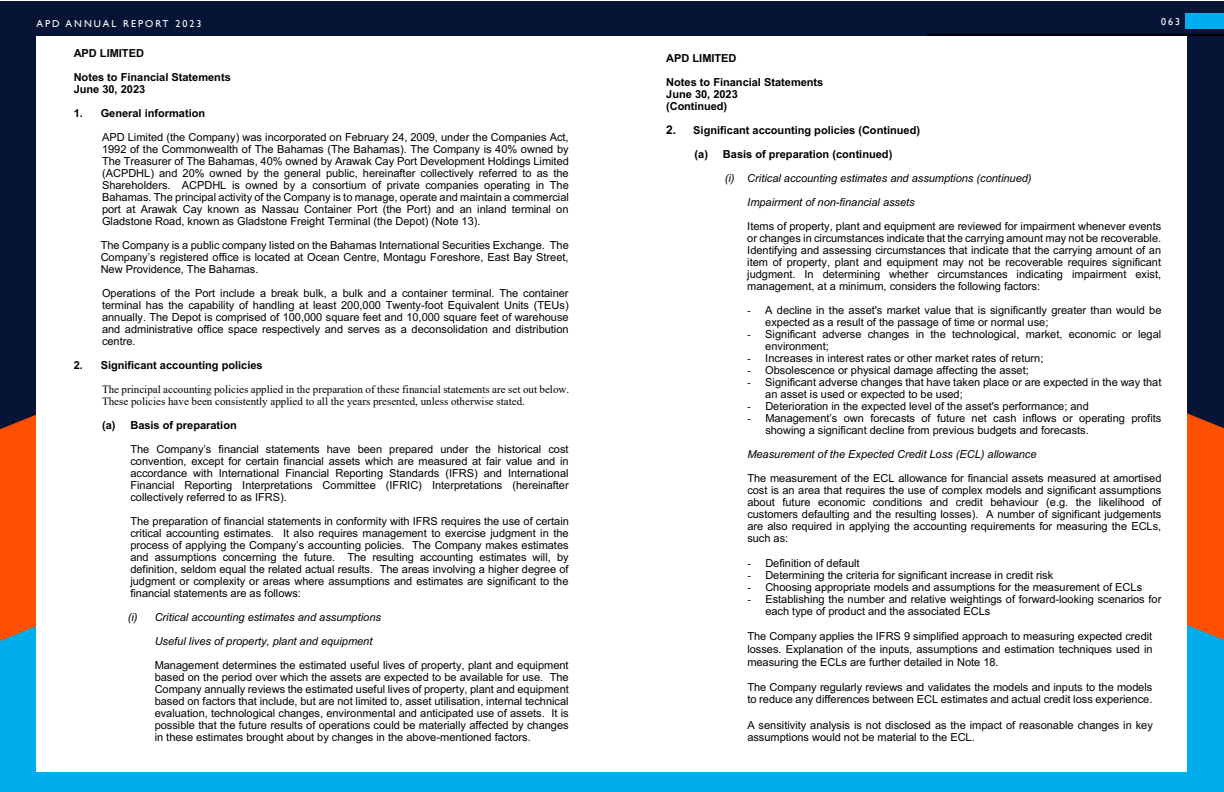
<style>
.page{position:relative;width:1224px;height:792px;background:#fff}
.page>*{position:absolute;margin:0;border:0;box-sizing:border-box;transform-origin:0 0}
.t1{font:11px/12px "Arial";color:#000;text-align:justify}
.t2{font:700 11px/24px "Arial";color:#000}
.t3{font:italic 11px/24px "Arial";color:#000}
.t4{font:11px/12px "Times New Roman";color:#000}
.t5{font:10px "Gill Sans";letter-spacing:.2em;color:#fff}
.s1{font-size:12px}
.s2{font-family:"Times New Roman"}
</style>
<div class="page">
<div style="left:0;top:1px;width:1224px;height:791px;background:#061536"></div>
<div style="left:0;top:509px;width:1224px;height:283px;background:#00aded"></div>
<svg style="left:0;top:414px;width:36px;height:227px;fill:#ff4f00"></svg>
<svg style="left:1188px;top:413px;width:36px;height:227px;fill:#ff4f00"></svg>
<div style="left:927px;top:34px;width:297px;height:2px;border:1px solid #000"></div>
<div style="left:36px;top:36px;width:1152px;height:736px;background:#fff"></div>
<div style="left:1186px;top:14px;width:38px;height:15px;background:#00aeef"></div>
<p class="t5" style="left:36px;top:18px;width:166px">APD ANNUAL REPORT 2023</p>
<p class="t5" style="left:1161px;top:16px;width:20px">063</p>
<p class="t2" style="left:74px;top:42px;width:159px">APD LIMITED<br>Notes to Financial Statements</p>
<p class="t2" style="left:74px;top:78px;width:73px">June 30, 2023</p>
<p class="t2" style="left:74px;top:102px;width:133px">1. General information</p>
<p class="t1" style="left:102px;top:131px;width:468px">APD Limited (the Company) was incorporated on February 24, 2009, under the Companies Act, 1992 of the Commonwealth of The Bahamas (The Bahamas). The Company is 40% owned by The Treasurer of The Bahamas, 40% owned by Arawak Cay Port Development Holdings Limited (ACPDHL) and 20% owned by the general public, hereinafter collectively referred to as the Shareholders. ACPDHL is owned by a consortium of private companies operating in The Bahamas. The principal activity of the Company is to manage, operate and maintain a commercial port at Arawak Cay known as Nassau Container Port (the Port) and an inland terminal on Gladstone Road, known as Gladstone Freight Terminal (the Depot) (Note 13).</p>
<p class="t1" style="left:101px;top:239px;width:470px">The Company is a public company listed on the Bahamas International Securities Exchange. The Company’s registered office is located at Ocean Centre, Montagu Foreshore, East Bay Street, New Providence, The Bahamas.</p>
<p class="t1" style="left:102px;top:287px;width:468px">Operations of the Port include a break bulk, a bulk and a container terminal. The container terminal has the capability of handling at least 200,000 Twenty-foot Equivalent Units (TEUs) annually. The Depot is comprised of 100,000 square feet and 10,000 square feet of warehouse and administrative office space respectively and serves as a deconsolidation and distribution centre.</p>
<p class="t2" style="left:74px;top:354px;width:191px">2. Significant accounting policies</p>
<p class="t4" style="left:102px;top:383px;width:469px">The principal accounting policies applied in the preparation of these financial statements are set out below.<br>These policies have been consistently applied to all the years presented, unless otherwise stated.</p>
<p class="t2" style="left:102px;top:414px;width:136px">(a) Basis of preparation</p>
<p class="t1" style="left:130px;top:443px;width:440px">The Company’s financial statements have been prepared under the historical cost convention, except for certain financial assets which are measured at fair value and in accordance with International Financial Reporting Standards (IFRS) and International Financial Reporting Interpretations Committee (IFRIC) Interpretations (hereinafter collectively referred to as IFRS).</p>
<p class="t1" style="left:130px;top:515px;width:440px">The preparation of financial statements in conformity with IFRS requires the use of certain critical accounting estimates. It also requires management to exercise judgment in the process of applying the Company’s accounting policies. The Company makes estimates and assumptions concerning the future. The resulting accounting estimates will, by definition, seldom equal the related actual results. The areas involving a higher degree of judgment or complexity or areas where assumptions and estimates are significant to the financial statements are as follows:</p>
<p class="t3" style="left:155px;top:606px;width:228px;text-indent:-27px">(i) Critical accounting estimates and assumptions<br>Useful lives of property, plant and equipment</p>
<p class="t1" style="left:155px;top:659px;width:416px">Management determines the estimated useful lives of property, plant and equipment based on the period over which the assets are expected to be available for use. The Company annually reviews the estimated useful lives of property, plant and equipment based on factors that include, but are not limited to, asset utilisation, internal technical evaluation, technological changes, environmental and anticipated use of assets. It is possible that the future results of operations could be materially affected by changes in these estimates brought about by changes in the above-mentioned factors.</p>
<p class="t2" style="left:666px;top:46px;width:159px">APD LIMITED<br>Notes to Financial Statements</p>
<p class="t2" style="left:666px;top:88px;width:73px;line-height:12px">June 30, 2023 (Continued)</p>
<p class="t2" style="left:666px;top:118px;width:255px;text-align:center"><span class="s1">2.</span> Significant accounting policies (Continued) (a) Basis of preparation (continued)</p>
<p class="t3" style="left:747px;top:166px;width:286px;text-indent:-22px">(i) Critical accounting estimates and assumptions (continued)<br>Impairment of non-financial assets</p>
<p class="t1" style="left:747px;top:220px;width:416px">Items of property, plant and equipment are reviewed for impairment whenever events or changes in circumstances indicate that the carrying amount may not be recoverable.<br>Identifying and assessing circumstances that indicate that the carrying amount of an item of property, plant and equipment may not be recoverable requires significant judgment. In determining whether circumstances indicating impairment exist, management, at a minimum, considers the following factors:</p>
<p class="t1" style="left:765px;top:304px;width:398px;text-indent:-18px"><span class="s2">-</span> A decline in the asset's market value that is significantly greater than would be expected as a result of the passage of time or normal use;</p>
<p class="t1" style="left:765px;top:328px;width:398px;text-indent:-18px"><span class="s2">-</span> Significant adverse changes in the technological, market, economic or legal environment;</p>
<p class="t1" style="left:747px;top:352px;width:298px"><span class="s2">-</span> Increases in interest rates or other market rates of return;</p>
<p class="t1" style="left:747px;top:364px;width:283px"><span class="s2">-</span> Obsolescence or physical damage affecting the asset;</p>
<p class="t1" style="left:765px;top:376px;width:398px;text-indent:-18px"><span class="s2">-</span> Significant adverse changes that have taken place or are expected in the way that an asset is used or expected to be used;</p>
<p class="t1" style="left:747px;top:400px;width:343px"><span class="s2">-</span> Deterioration in the expected level of the asset's performance; and</p>
<p class="t1" style="left:765px;top:412px;width:398px;text-indent:-18px"><span class="s2">-</span> Management’s own forecasts of future net cash inflows or operating profits showing a significant decline from previous budgets and forecasts.</p>
<p class="t3" style="left:747px;top:442px;width:291px">Measurement of the Expected Credit Loss (ECL) allowance</p>
<p class="t1" style="left:747px;top:472px;width:416px">The measurement of the ECL allowance for financial assets measured at amortised cost is an area that requires the use of complex models and significant assumptions about future economic conditions and credit behaviour (e.g. the likelihood of customers defaulting and the resulting losses). A number of significant judgements are also required in applying the accounting requirements for measuring the ECLs, such as:</p>
<p class="t1" style="left:747px;top:557px;width:114px"><span class="s2">-</span> Definition of default</p>
<p class="t1" style="left:747px;top:569px;width:307px"><span class="s2">-</span> Determining the criteria for significant increase in credit risk</p>
<p class="t1" style="left:747px;top:581px;width:396px"><span class="s2">-</span> Choosing appropriate models and assumptions for the measurement of ECLs</p>
<p class="t1" style="left:765px;top:593px;width:397px;text-indent:-18px"><span class="s2">-</span> Establishing the number and relative weightings of forward-looking scenarios for each type of product and the associated ECLs</p>
<p class="t1" style="left:747px;top:630px;width:407px;line-height:12.6px">The Company applies the IFRS 9 simplified approach to measuring expected credit losses. Explanation of the inputs, assumptions and estimation techniques used in measuring the ECLs are further detailed in Note 18.</p>
<p class="t1" style="left:747px;top:681px;width:407px;line-height:12.5px">The Company regularly reviews and validates the models and inputs to the models to reduce any differences between ECL estimates and actual credit loss experience.</p>
<p class="t1" style="left:747px;top:719px;width:407px;line-height:12.5px">A sensitivity analysis is not disclosed as the impact of reasonable changes in key assumptions would not be material to the ECL.</p>
</div>
